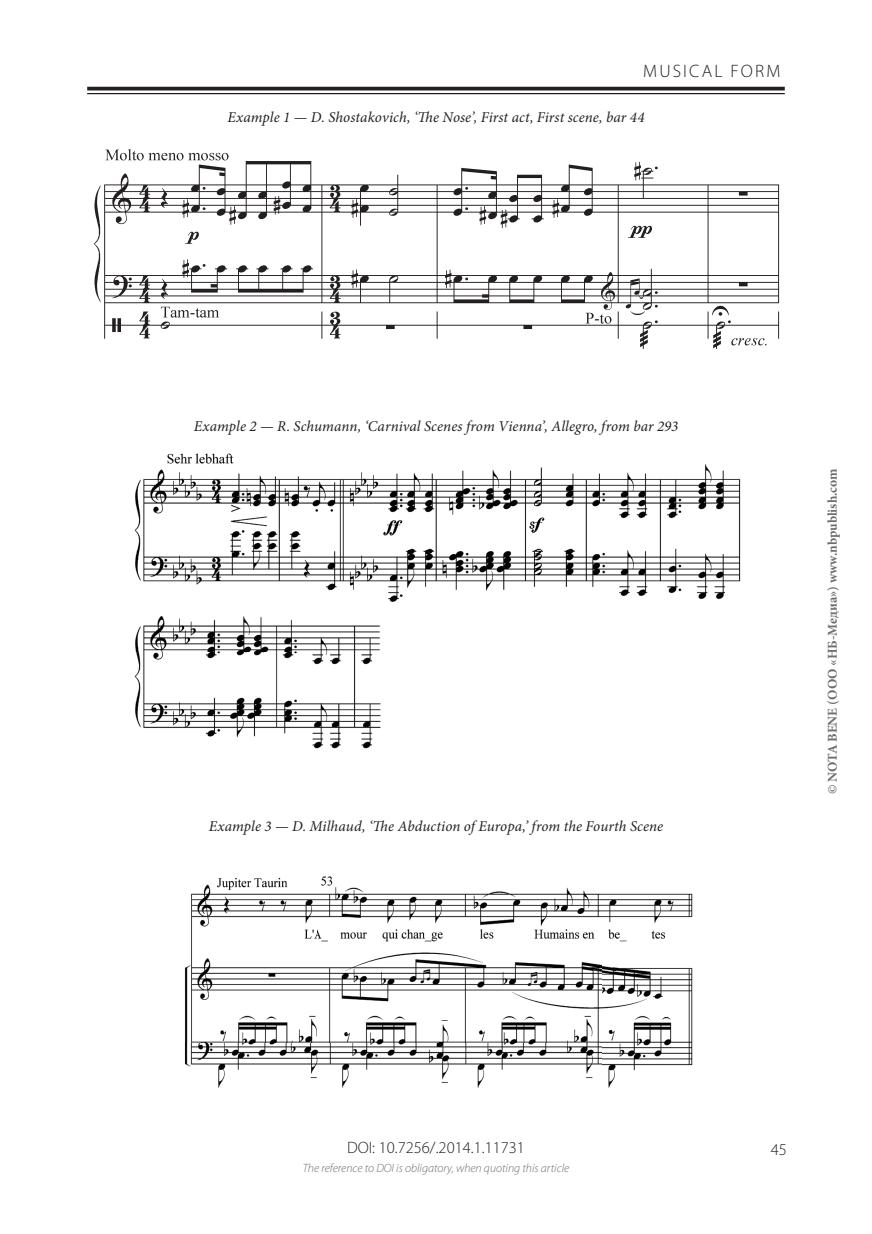
<style>
.page{position:relative;width:872px;height:1234px;background:#fff}
.page>*{position:absolute;margin:0;border:0;box-sizing:border-box;transform-origin:0 0}
.t1{font:300 18px "Myriad Pro";letter-spacing:.12em;color:#231f20}
.t2{font:300 16.5px "Myriad Pro";color:#231f20}
.t3{font:italic 15px "Minion Pro";letter-spacing:.005em;color:#231f20}
.t4{font:700 13.5px "Minion Pro";letter-spacing:-.005em;color:#6c6d70}
.t5{font:italic 300 12px "Myriad Pro";color:#6c6d70}
</style>
<div class="page">
<hr style="left:87px;top:87px;width:697px;height:3px;background:#231f20">
<hr style="left:87px;top:93px;width:697px;height:1px;background:#231f20">
<img style="left:93px;top:149px;width:687px;height:200px">
<img style="left:134px;top:453px;width:607px;height:296px">
<img style="left:185px;top:876px;width:508px;height:212px">
<p class="t1" style="left:643px;top:60px;width:139px">MUSICAL FORM</p>
<p class="t3" style="left:227px;top:106px;width:418px">Example 1 — D. Shostakovich, ‘The Nose’, First act, First scene, bar 44</p>
<p class="t3" style="left:194px;top:416px;width:486px">Example 2 — R. Schumann, ‘Carnival Scenes from Vienna’, Allegro, from bar 293</p>
<p class="t3" style="left:209px;top:815px;width:456px">Example 3 — D. Milhaud, ‘The Abduction of Europa,’ from the Fourth Scene</p>
<p class="t4" style="left:823px;top:794px;width:327px;rotate:-90deg">© NOTA BENE (ООО «НБ-Медиа») www.nbpublish.com</p>
<p class="t2" style="left:347px;top:1136px;width:179px">DOI: 10.7256/.2014.1.11731</p>
<p class="t5" style="left:303px;top:1160px;width:268px">The reference to DOI is obligatory, when quoting this article</p>
<p class="t2" style="left:771px;top:1138px;width:18px">45</p>
</div>
